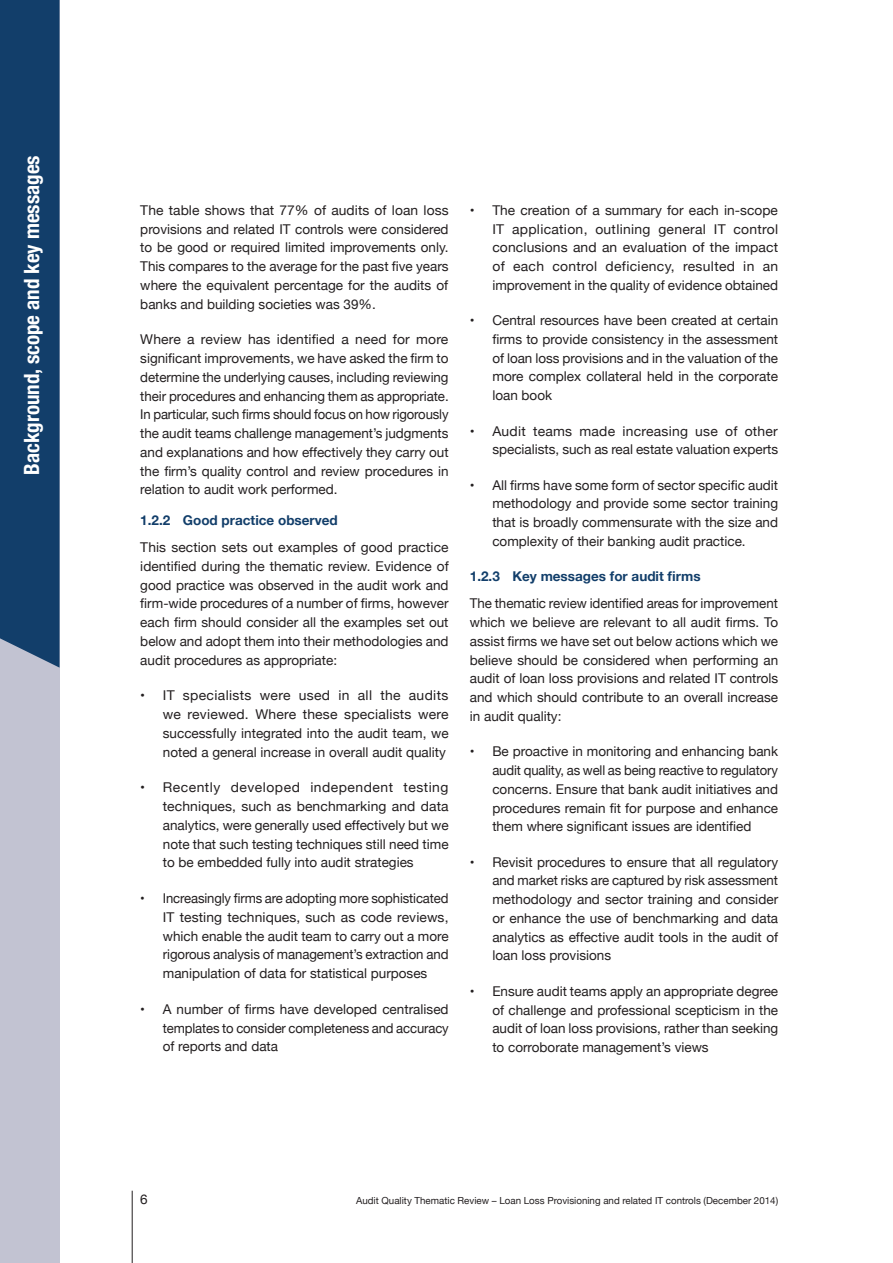
<style>
.page{position:relative;width:893px;height:1263px;background:#fff}
.page>*{position:absolute;margin:0;border:0;box-sizing:border-box;transform-origin:0 0}
.t1{font:700 condensed 21px "Helvetica Neue";color:#fff}
.text{font:13.5px/18.8px "Helvetica Neue";color:#231f20;text-align:justify}
.sub_head{font:700 13.5px "Helvetica Neue";color:#123e6a}
.t2{font:9.75px "Helvetica Neue";color:#231f20}
</style>
<div class="page">
<hr style="left:132px;top:1191px;width:1px;height:72px;background:#231f20">
<div style="left:0;top:0;width:60px;height:1263px;background:#c2c3d2"></div>
<div style="left:0;top:0;width:60px;height:668px;background:#123e6a"></div>
<p class="t1" style="left:14px;top:475px;width:321px;rotate:-90deg">Background, scope and key messages</p>
<p class="text" style="left:140px;top:201px;width:310px">The table shows that 77% of audits of loan loss provisions and related IT controls were considered to be good or required limited improvements only.<br>This compares to the average for the past five years where the equivalent percentage for the audits of banks and building societies was 39%.</p>
<p class="text" style="left:140px;top:331px;width:310px">Where a review has identified a need for more significant improvements, we have asked the firm to determine the underlying causes, including reviewing their procedures and enhancing them as appropriate.<br>In particular, such firms should focus on how rigorously the audit teams challenge management’s judgments and explanations and how effectively they carry out the firm’s quality control and review procedures in relation to audit work performed.</p>
<p class="sub_head" style="left:140px;top:509px;width:199px">1.2.2 Good practice observed</p>
<p class="text" style="left:140px;top:539px;width:310px">This section sets out examples of good practice identified during the thematic review. Evidence of good practice was observed in the audit work and firm-wide procedures of a number of firms, however each firm should consider all the examples set out below and adopt them into their methodologies and audit procedures as appropriate:</p>
<p class="text" style="left:163px;top:687px;width:287px;text-indent:-22px">• IT specialists were used in all the audits we reviewed. Where these specialists were successfully integrated into the audit team, we noted a general increase in overall audit quality</p>
<p class="text" style="left:163px;top:779px;width:287px;text-indent:-22px">• Recently developed independent testing techniques, such as benchmarking and data analytics, were generally used effectively but we note that such testing techniques still need time to be embedded fully into audit strategies</p>
<p class="text" style="left:163px;top:890px;width:287px;text-indent:-22px">• Increasingly firms are adopting more sophisticated IT testing techniques, such as code reviews, which enable the audit team to carry out a more rigorous analysis of management’s extraction and manipulation of data for statistical purposes</p>
<p class="text" style="left:163px;top:1000px;width:287px;text-indent:-22px">• A number of firms have developed centralised templates to consider completeness and accuracy of reports and data</p>
<p class="text" style="left:492px;top:201px;width:287px;text-indent:-22px">• The creation of a summary for each in-scope IT application, outlining general IT control conclusions and an evaluation of the impact of each control deficiency, resulted in an improvement in the quality of evidence obtained</p>
<p class="text" style="left:492px;top:312px;width:287px;text-indent:-22px">• Central resources have been created at certain firms to provide consistency in the assessment of loan loss provisions and in the valuation of the more complex collateral held in the corporate loan book</p>
<p class="text" style="left:470px;top:422px;width:310px;text-align:right">• Audit teams made increasing use of other specialists, such as real estate valuation experts</p>
<p class="text" style="left:492px;top:476px;width:287px;text-indent:-22px">• All firms have some form of sector specific audit methodology and provide some sector training that is broadly commensurate with the size and complexity of their banking audit practice.</p>
<p class="sub_head" style="left:470px;top:566px;width:232px">1.2.3 Key messages for audit firms</p>
<p class="text" style="left:470px;top:595px;width:310px">The thematic review identified areas for improvement which we believe are relevant to all audit firms. To assist firms we have set out below actions which we believe should be considered when performing an audit of loan loss provisions and related IT controls and which should contribute to an overall increase in audit quality:</p>
<p class="text" style="left:492px;top:743px;width:287px;text-indent:-22px">• Be proactive in monitoring and enhancing bank audit quality, as well as being reactive to regulatory concerns. Ensure that bank audit initiatives and procedures remain fit for purpose and enhance them where significant issues are identified</p>
<p class="text" style="left:492px;top:853px;width:287px;text-indent:-22px">• Revisit procedures to ensure that all regulatory and market risks are captured by risk assessment methodology and sector training and consider or enhance the use of benchmarking and data analytics as effective audit tools in the audit of loan loss provisions</p>
<p class="text" style="left:492px;top:982px;width:287px;text-indent:-22px">• Ensure audit teams apply an appropriate degree of challenge and professional scepticism in the audit of loan loss provisions, rather than seeking to corroborate management’s views</p>
<p class="text" style="left:140px;top:1190px;width:9px">6</p>
<p class="t2" style="left:356px;top:1193px;width:424px">Audit Quality Thematic Review – Loan Loss Provisioning and related IT controls (December 2014)</p>
</div>
